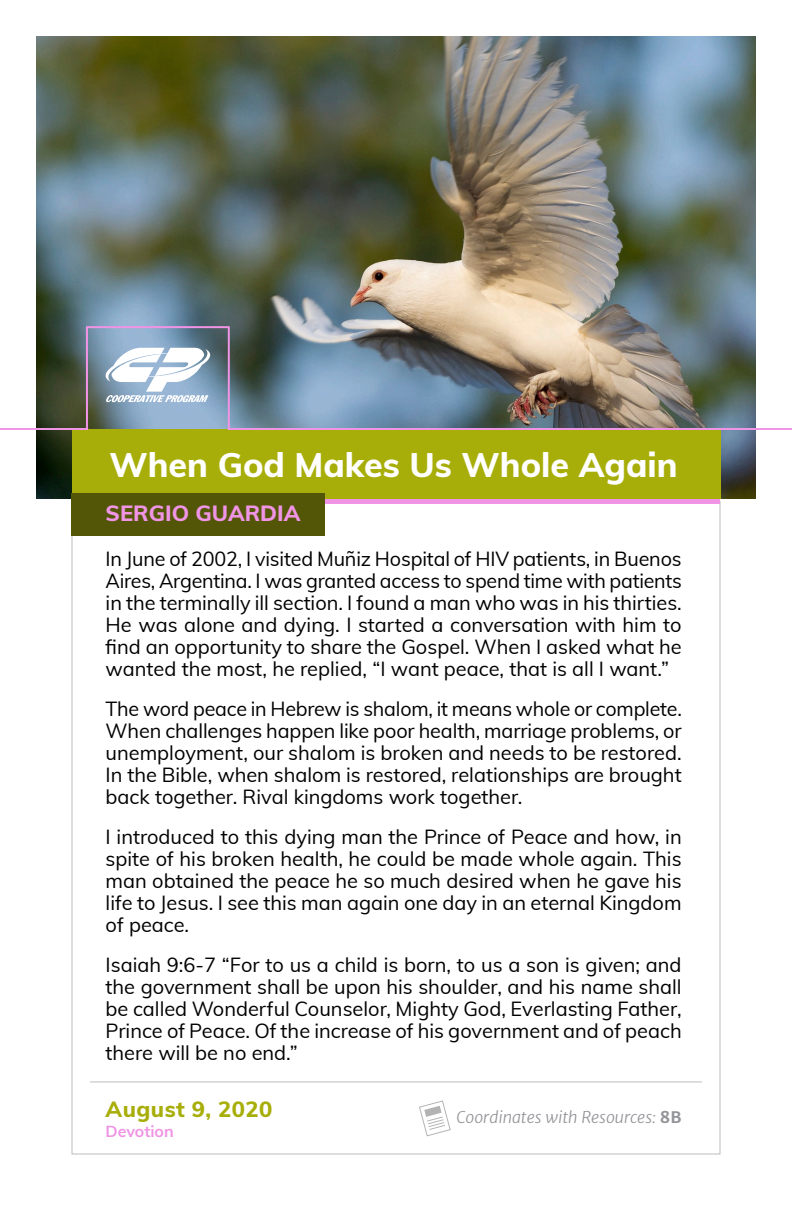
<style>
.page{position:relative;width:792px;height:1224px;background:#fff}
.page>*{position:absolute;margin:0;border:0;box-sizing:border-box;transform-origin:0 0}
.Names{font:800 34px "Muli";color:#fff}
.Location{font:800 22px "Muli";color:#f094e5}
.Date{font:800 22px "Muli";letter-spacing:.02em;color:#a8ae09}
.Body_Copy{font:20px/22px "Muli";color:#000;text-align:justify}
.Paragraph_Style_1{font:italic 300 16px "Merriweather Sans";color:#939498}
.Paragraph_Style_1-2{font:700 16px "Muli";color:#f094e5}
.s1{font-weight:700;font-style:normal}
</style>
<div class="page">
<div style="left:72px;top:501px;width:648px;height:653px;background:#fff;border:1px solid #bbbdc0"></div>
<img style="left:37px;top:36px;width:719px;height:463px">
<div style="left:86px;top:326px;width:144px;height:119px;border:2px solid #f094e5"></div>
<div style="left:72px;top:429px;width:648px;height:70px;background:#a8ae09"></div>
<div style="left:72px;top:499px;width:648px;height:5px;background:#f094e5"></div>
<div style="left:72px;top:493px;width:253px;height:42px;background:#535606"></div>
<svg style="left:105px;top:348px;width:105px;height:54px"></svg>
<hr style="left:90px;top:1081px;width:612px;height:1px;background:#bbbdc0">
<svg style="left:419px;top:1100px;width:32px;height:37px"></svg>
<hr style="left:0;top:428px;width:88px;height:2px;background:#f094e5">
<hr style="left:228px;top:428px;width:564px;height:2px;background:#f094e5">
<p class="Names" style="left:109px;top:440px;width:570px">When God Makes Us Whole Again</p>
<p class="Location" style="left:106px;top:497px;width:196px">SERGIO GUARDIA</p>
<p class="Body_Copy" style="left:106px;top:547px;width:578px">In June of 2002, I visited Muñiz Hospital of HIV patients, in Buenos Aires, Argentina. I was granted access to spend time with patients in the terminally ill section. I found a man who was in his thirties.<br>He was alone and dying. I started a conversation with him to find an opportunity to share the Gospel. When I asked what he wanted the most, he replied, “I want peace, that is all I want.”</p>
<p class="Body_Copy" style="left:106px;top:697px;width:578px">The word peace in Hebrew is shalom, it means whole or complete.<br>When challenges happen like poor health, marriage problems, or unemployment, our shalom is broken and needs to be restored.<br>In the Bible, when shalom is restored, relationships are brought back together. Rival kingdoms work together.</p>
<p class="Body_Copy" style="left:106px;top:825px;width:578px">I introduced to this dying man the Prince of Peace and how, in spite of his broken health, he could be made whole again. This man obtained the peace he so much desired when he gave his life to Jesus. I see this man again one day in an eternal Kingdom of peace.</p>
<p class="Body_Copy" style="left:106px;top:953px;width:578px">Isaiah 9:6-7 “For to us a child is born, to us a son is given; and the government shall be upon his shoulder, and his name shall be called Wonderful Counselor, Mighty God, Everlasting Father, Prince of Peace. Of the increase of his government and of peach there will be no end.”</p>
<p class="Date" style="left:106px;top:1092px;width:168px">August 9, 2020</p>
<p class="Paragraph_Style_1" style="left:457px;top:1107px;width:226px">Coordinates with Resources: <span class="s1">8B</span></p>
<p class="Paragraph_Style_1-2" style="left:106px;top:1120px;width:70px">Devotion</p>
</div>
